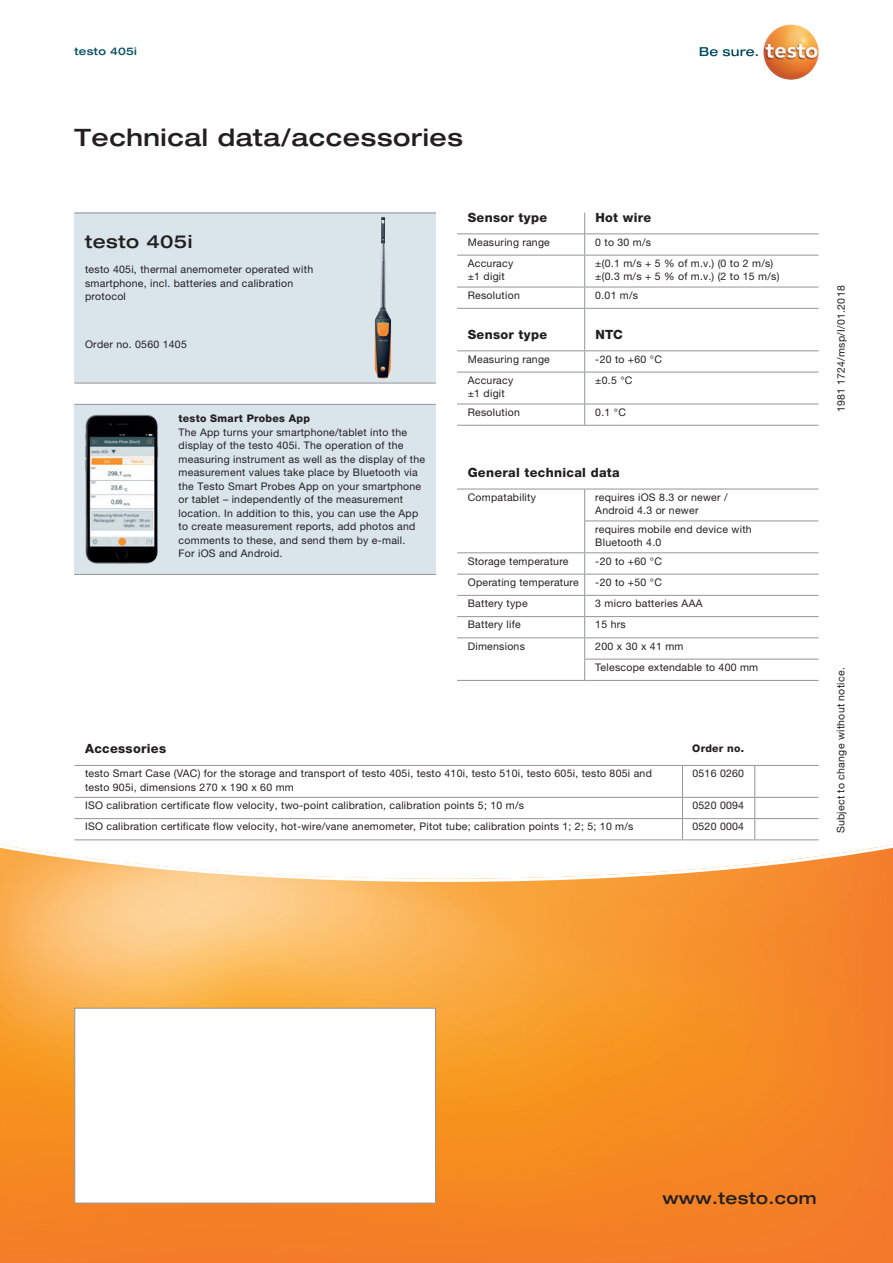
<style>
.page{position:relative;width:893px;height:1263px;background:#fff}
.page>*{position:absolute;margin:0;border:0;box-sizing:border-box;transform-origin:0 0}
.t1{font:500 expanded 24px "Helvetica Neue LTW1 G";letter-spacing:.025em;color:#231f20}
.t2{font:500 expanded 18px "Helvetica Neue LTW1 G";letter-spacing:.025em;color:#231f20}
.t3{font:500 expanded 16.5px "Helvetica Neue LTW1 G";letter-spacing:.025em;color:#231f20}
.t4{font:800 12.75px "Helvetica Neue LTW1 G";letter-spacing:.025em;color:#231f20}
.t5{font:10.5px/13.5px "Helvetica Neue LTW1 G";letter-spacing:.025em;color:#231f20}
.t6{font:800 10.5px "Helvetica Neue LTW1 G";letter-spacing:.025em;color:#231f20}
.t7{font:500 expanded 10.5px "Helvetica Neue LTW1 G";letter-spacing:.025em;color:#074f64}
</style>
<div class="page">
<svg style="left:0;top:840px;width:893px;height:423px;background:#f7a048"></svg>
<div style="left:74px;top:404px;width:362px;height:170px;background:#d9e5eb"></div>
<div style="left:74px;top:213px;width:362px;height:170px;background:#d9e5eb"></div>
<hr style="left:74px;top:213px;width:362px;height:1px;background:#939598">
<hr style="left:74px;top:383px;width:362px;height:1px;background:#939598">
<img style="left:374px;top:217px;width:18px;height:161px">
<hr style="left:74px;top:404px;width:362px;height:1px;background:#939598">
<hr style="left:74px;top:574px;width:362px;height:1px;background:#939598">
<img style="left:85px;top:414px;width:73px;height:149px">
<svg style="left:700px;top:47px;width:58px;height:9px"></svg>
<img style="left:763px;top:24px;width:56px;height:56px;border-radius:28px">
<div style="left:74px;top:1008px;width:362px;height:195px;background:#fff;border:1px solid #939598"></div>
<svg style="left:584px;top:213px;width:1px;height:42px"></svg>
<hr style="left:584px;top:255px;width:1px;height:32px;background:#939598">
<svg style="left:584px;top:288px;width:1px;height:20px"></svg>
<hr style="left:584px;top:309px;width:1px;height:41px;background:#939598">
<svg style="left:584px;top:351px;width:1px;height:21px"></svg>
<hr style="left:584px;top:372px;width:1px;height:32px;background:#939598">
<svg style="left:584px;top:405px;width:1px;height:20px"></svg>
<hr style="left:457px;top:489px;width:128px;height:1px;background:#939598">
<hr style="left:585px;top:489px;width:234px;height:1px;background:#939598">
<hr style="left:584px;top:489px;width:1px;height:31px;background:#939598">
<hr style="left:584px;top:520px;width:235px;height:1px;background:#939598">
<hr style="left:584px;top:521px;width:1px;height:31px;background:#939598">
<hr style="left:457px;top:552px;width:128px;height:1px;background:#939598">
<hr style="left:585px;top:552px;width:234px;height:1px;background:#939598">
<hr style="left:457px;top:574px;width:128px;height:1px;background:#939598">
<hr style="left:585px;top:574px;width:234px;height:1px;background:#939598">
<hr style="left:457px;top:595px;width:128px;height:1px;background:#939598">
<hr style="left:585px;top:595px;width:234px;height:1px;background:#939598">
<hr style="left:457px;top:616px;width:128px;height:1px;background:#939598">
<hr style="left:585px;top:616px;width:234px;height:1px;background:#939598">
<hr style="left:457px;top:637px;width:128px;height:1px;background:#939598">
<hr style="left:585px;top:637px;width:234px;height:1px;background:#939598">
<hr style="left:584px;top:659px;width:235px;height:1px;background:#939598">
<svg style="left:584px;top:553px;width:1px;height:127px"></svg>
<hr style="left:457px;top:680px;width:128px;height:1px;background:#939598">
<hr style="left:585px;top:680px;width:234px;height:1px;background:#939598">
<hr style="left:457px;top:350px;width:128px;height:1px;background:#939598">
<hr style="left:585px;top:350px;width:234px;height:1px;background:#939598">
<hr style="left:457px;top:372px;width:128px;height:1px;background:#939598">
<hr style="left:585px;top:372px;width:234px;height:1px;background:#939598">
<hr style="left:457px;top:404px;width:128px;height:1px;background:#939598">
<hr style="left:585px;top:404px;width:234px;height:1px;background:#939598">
<hr style="left:457px;top:425px;width:128px;height:1px;background:#939598">
<hr style="left:585px;top:425px;width:234px;height:1px;background:#939598">
<hr style="left:457px;top:233px;width:128px;height:1px;background:#939598">
<hr style="left:585px;top:233px;width:234px;height:1px;background:#939598">
<hr style="left:457px;top:255px;width:128px;height:1px;background:#939598">
<hr style="left:585px;top:255px;width:234px;height:1px;background:#939598">
<hr style="left:457px;top:287px;width:128px;height:1px;background:#939598">
<hr style="left:585px;top:287px;width:234px;height:1px;background:#939598">
<hr style="left:457px;top:308px;width:128px;height:1px;background:#939598">
<hr style="left:585px;top:308px;width:234px;height:1px;background:#939598">
<hr style="left:74px;top:765px;width:608px;height:1px;background:#939598">
<hr style="left:682px;top:765px;width:73px;height:1px;background:#939598">
<hr style="left:682px;top:766px;width:1px;height:31px;background:#939598">
<hr style="left:755px;top:765px;width:64px;height:1px;background:#939598">
<hr style="left:754px;top:766px;width:1px;height:31px;background:#939598">
<hr style="left:74px;top:797px;width:608px;height:1px;background:#939598">
<hr style="left:682px;top:797px;width:73px;height:1px;background:#939598">
<hr style="left:755px;top:797px;width:64px;height:1px;background:#939598">
<hr style="left:74px;top:818px;width:608px;height:1px;background:#939598">
<hr style="left:682px;top:818px;width:73px;height:1px;background:#939598">
<svg style="left:682px;top:798px;width:1px;height:41px"></svg>
<hr style="left:755px;top:818px;width:64px;height:1px;background:#939598">
<svg style="left:754px;top:798px;width:1px;height:41px"></svg>
<hr style="left:74px;top:839px;width:608px;height:1px;background:#939598">
<hr style="left:682px;top:839px;width:73px;height:1px;background:#939598">
<hr style="left:755px;top:839px;width:64px;height:1px;background:#939598">
<p class="t7" style="left:74px;top:44px;width:64px">testo 405i</p>
<h1 class="t1" style="left:74px;top:122px;width:390px">Technical data/accessories</h1>
<h2 class="t2" style="left:85px;top:230px;width:109px">testo 405i</h2>
<p class="t5" style="left:85px;top:263px;width:230px">testo 405i, thermal anemometer operated with smartphone, incl. batteries and calibration protocol</p>
<p class="t5" style="left:85px;top:337px;width:103px">Order no. 0560 1405</p>
<p class="t6" style="left:179px;top:412px;width:133px">testo Smart Probes App</p>
<p class="t5" style="left:179px;top:425px;width:248px">The App turns your smartphone/tablet into the display of the testo 405i. The operation of the measuring instrument as well as the display of the measurement values take place by Bluetooth via the Testo Smart Probes App on your smartphone or tablet – independently of the measurement location. In addition to this, you can use the App to create measurement reports, add photos and comments to these, and send them by e-mail.<br>For iOS and Android.</p>
<p class="t4" style="left:468px;top:210px;width:81px">Sensor type</p>
<p class="t4" style="left:595px;top:210px;width:58px">Hot wire</p>
<p class="t5" style="left:468px;top:235px;width:84px">Measuring range</p>
<p class="t5" style="left:595px;top:235px;width:57px">0 to 30 m/s</p>
<p class="t5" style="left:468px;top:256px;width:47px">Accuracy ±1 digit</p>
<p class="t5" style="left:595px;top:256px;width:186px">±(0.1 m/s + 5 % of m.v.) (0 to 2 m/s) ±(0.3 m/s + 5 % of m.v.) (2 to 15 m/s)</p>
<p class="t5" style="left:468px;top:288px;width:54px">Resolution</p>
<p class="t5" style="left:595px;top:288px;width:44px">0.01 m/s</p>
<p class="t4" style="left:468px;top:327px;width:81px">Sensor type</p>
<p class="t4" style="left:595px;top:327px;width:29px">NTC</p>
<p class="t5" style="left:468px;top:352px;width:84px">Measuring range</p>
<p class="t5" style="left:595px;top:352px;width:68px">-20 to +60 °C</p>
<p class="t5" style="left:468px;top:373px;width:47px">Accuracy ±1 digit</p>
<p class="t5" style="left:595px;top:373px;width:39px">±0.5 °C</p>
<p class="t5" style="left:468px;top:405px;width:54px">Resolution</p>
<p class="t5" style="left:595px;top:405px;width:32px">0.1 °C</p>
<p class="t4" style="left:468px;top:465px;width:154px">General technical data</p>
<p class="t5" style="left:468px;top:490px;width:70px">Compatability</p>
<p class="t5" style="left:595px;top:490px;width:134px">requires iOS 8.3 or newer /<br>Android 4.3 or newer</p>
<p class="t5" style="left:595px;top:522px;width:158px">requires mobile end device with<br>Bluetooth 4.0</p>
<p class="t5" style="left:468px;top:554px;width:102px">Storage temperature</p>
<p class="t5" style="left:595px;top:554px;width:68px">-20 to +60 °C</p>
<p class="t5" style="left:468px;top:575px;width:113px">Operating temperature</p>
<p class="t5" style="left:595px;top:575px;width:68px">-20 to +50 °C</p>
<p class="t5" style="left:468px;top:596px;width:61px">Battery type</p>
<p class="t5" style="left:595px;top:596px;width:109px">3 micro batteries AAA</p>
<p class="t5" style="left:468px;top:618px;width:54px">Battery life</p>
<p class="t5" style="left:595px;top:618px;width:32px">15 hrs</p>
<p class="t5" style="left:468px;top:639px;width:59px">Dimensions</p>
<p class="t5" style="left:595px;top:635px;width:164px;line-height:21.3px">200 x 30 x 41 mm<br>Telescope extendable to 400 mm</p>
<p class="t4" style="left:85px;top:741px;width:83px">Accessories</p>
<p class="t6" style="left:692px;top:742px;width:53px">Order no.</p>
<p class="t5" style="left:85px;top:767px;width:568px">testo Smart Case (VAC) for the storage and transport of testo 405i, testo 410i, testo 510i, testo 605i, testo 805i and testo 905i, dimensions 270 x 190 x 60 mm</p>
<p class="t5" style="left:692px;top:767px;width:53px">0516 0260</p>
<p class="t5" style="left:85px;top:798px;width:440px">ISO calibration certificate flow velocity, two-point calibration, calibration points 5; 10 m/s</p>
<p class="t5" style="left:692px;top:798px;width:53px">0520 0094</p>
<p class="t5" style="left:85px;top:820px;width:550px">ISO calibration certificate flow velocity, hot-wire/vane anemometer, Pitot tube; calibration points 1; 2; 5; 10 m/s</p>
<p class="t5" style="left:692px;top:820px;width:53px">0520 0004</p>
<p class="t5" style="left:834px;top:412px;width:128px;rotate:-90deg">1981 1724/msp/I/01.2018</p>
<p class="t5" style="left:834px;top:833px;width:168px;rotate:-90deg">Subject to change without notice.</p>
<h3 class="t3" style="left:662px;top:1187px;width:156px">www.testo.com</h3>
</div>
